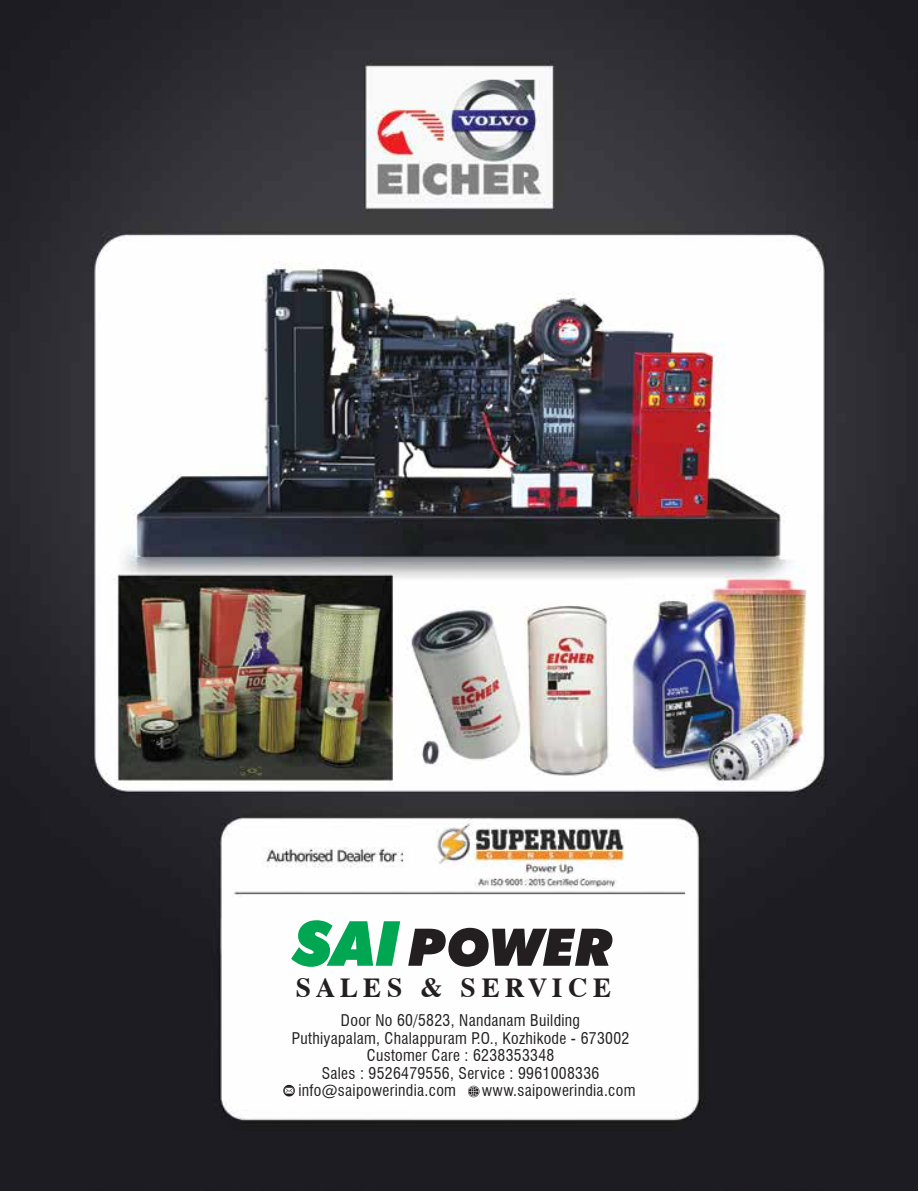
<style>
.page{position:relative;width:918px;height:1191px;background:#fff}
.page>*{position:absolute;margin:0;border:0;box-sizing:border-box;transform-origin:0 0}
.t1{font:italic 900 51.8px "Futura BT";color:#231f20}
.t2{font:700 27.47px "Dutch 801 BT";letter-spacing:.2em;color:#231f20}
.t3{font:condensed 15.75px "Swiss 721 BT";letter-spacing:.02em;color:#231f20}
.s1{font-size:62.3px;color:#00a651}
</style>
<div class="page">
<img style="left:0;top:0;width:918px;height:1191px">
<svg style="left:283px;top:1084px;width:12px;height:12px"></svg>
<svg style="left:468px;top:1085px;width:11px;height:12px"></svg>
<h1 class="t1" style="left:294px;top:916px;width:321px"><span class="s1">SAI</span>POWER</h1>
<h2 class="t2" style="left:295px;top:971px;width:317px">SALES &amp; SERVICE</h2>
<p class="t3" style="left:341px;top:1011px;width:241px">Door No 60/5823, Nandanam Building</p>
<p class="t3" style="left:292px;top:1028px;width:339px">Puthiyapalam, Chalappuram P.O., Kozhikode - 673002</p>
<p class="t3" style="left:367px;top:1046px;width:189px">Customer Care : 6238353348</p>
<p class="t3" style="left:322px;top:1063px;width:279px">Sales : 9526479556, Service : 9961008336</p>
<p class="t3" style="left:298px;top:1081px;width:159px">info@saipowerindia.com</p>
<p class="t3" style="left:482px;top:1081px;width:155px">www.saipowerindia.com</p>
</div>
